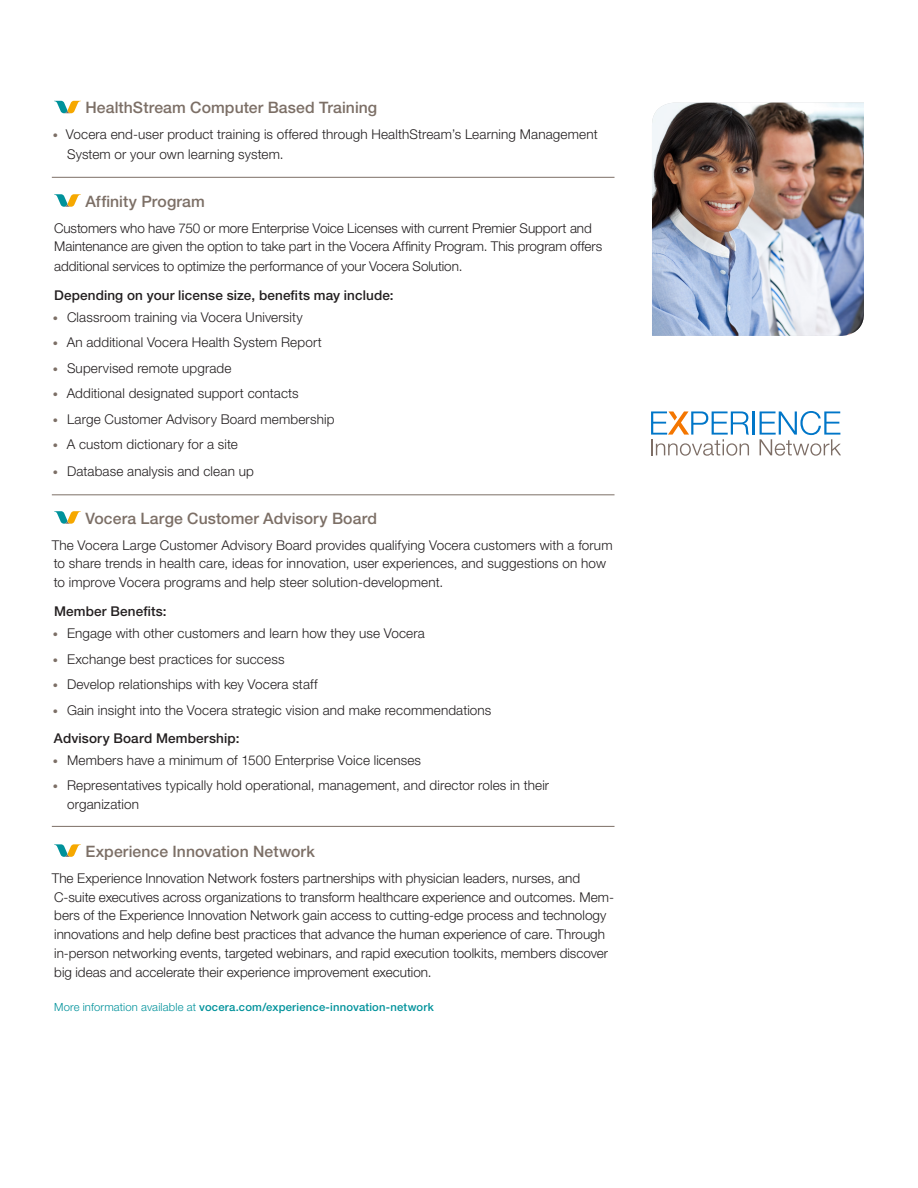
<style>
.page{position:relative;width:918px;height:1188px;background:#fff}
.page>*{position:absolute;margin:0;border:0;box-sizing:border-box;transform-origin:0 0}
.t1{font:500 15.75px "Helvetica Neue LT Std";letter-spacing:.005em;color:#7c6f66}
.t2{font:300 13.5px/18.8px "Helvetica Neue LT Std";letter-spacing:.005em;color:#231f20}
.t3{font:500 13.5px "Helvetica Neue LT Std";letter-spacing:.01em;color:#231f20}
.t4{font:500 11.25px "Helvetica Neue LT Std";letter-spacing:.02em;color:#00929b}
.s1{font-size:10.5px;color:#7c6f66}
.s2{font-weight:300}
</style>
<div class="page">
<svg style="left:54px;top:101px;width:27px;height:12px"></svg>
<svg style="left:54px;top:194px;width:27px;height:13px"></svg>
<svg style="left:54px;top:511px;width:27px;height:13px"></svg>
<svg style="left:54px;top:844px;width:27px;height:13px"></svg>
<hr style="left:52px;top:495px;width:563px;height:1px;background:#7c6f66">
<hr style="left:52px;top:177px;width:563px;height:1px;background:#7c6f66">
<hr style="left:52px;top:826px;width:563px;height:1px;background:#7c6f66">
<img style="left:652px;top:103px;width:212px;height:233px">
<hr style="left:753px;top:411px;width:2px;height:24px;background:#0076c8">
<svg style="left:651px;top:411px;width:98px;height:45px"></svg>
<svg style="left:760px;top:411px;width:81px;height:45px"></svg>
<p class="t1" style="left:85px;top:98px;width:293px">HealthStream Computer Based Training</p>
<p class="t2" style="left:67px;top:124px;width:532px;line-height:19.5px;text-indent:-14px"><span class="s1">•</span> Vocera end-user product training is offered through HealthStream’s Learning Management<br>System or your own learning system.</p>
<p class="t1" style="left:85px;top:192px;width:121px">Affinity Program</p>
<p class="t2" style="left:54px;top:218px;width:550px;line-height:19.2px">Customers who have 750 or more Enterprise Voice Licenses with current Premier Support and<br>Maintenance are given the option to take part in the Vocera Affinity Program. This program offers additional services to optimize the performance of your Vocera Solution.</p>
<p class="t3" style="left:54px;top:287px;width:341px">Depending on your license size, benefits may include:</p>
<p class="t2" style="left:53px;top:307px;width:252px"><span class="s1">•</span> Classroom training via Vocera University</p>
<p class="t2" style="left:53px;top:333px;width:271px"><span class="s1">•</span> An additional Vocera Health System Report</p>
<p class="t2" style="left:53px;top:358px;width:180px"><span class="s1">•</span> Supervised remote upgrade</p>
<p class="t2" style="left:53px;top:384px;width:247px"><span class="s1">•</span> Additional designated support contacts</p>
<p class="t2" style="left:53px;top:409px;width:283px"><span class="s1">•</span> Large Customer Advisory Board membership</p>
<p class="t2" style="left:53px;top:435px;width:187px"><span class="s1">•</span> A custom dictionary for a site</p>
<p class="t2" style="left:53px;top:461px;width:203px"><span class="s1">•</span> Database analysis and clean up</p>
<p class="t1" style="left:85px;top:509px;width:293px">Vocera Large Customer Advisory Board</p>
<p class="t2" style="left:52px;top:535px;width:562px">The Vocera Large Customer Advisory Board provides qualifying Vocera customers with a forum to share trends in health care, ideas for innovation, user experiences, and suggestions on how to improve Vocera programs and help steer solution-development.</p>
<p class="t3" style="left:54px;top:604px;width:114px">Member Benefits:</p>
<p class="t2" style="left:53px;top:624px;width:373px"><span class="s1">•</span> Engage with other customers and learn how they use Vocera</p>
<p class="t2" style="left:53px;top:649px;width:233px"><span class="s1">•</span> Exchange best practices for success</p>
<p class="t2" style="left:53px;top:675px;width:266px"><span class="s1">•</span> Develop relationships with key Vocera staff</p>
<p class="t2" style="left:53px;top:700px;width:440px"><span class="s1">•</span> Gain insight into the Vocera strategic vision and make recommendations</p>
<p class="t3" style="left:54px;top:730px;width:187px">Advisory Board Membership:</p>
<p class="t2" style="left:53px;top:750px;width:370px"><span class="s1">•</span> Members have a minimum of 1500 Enterprise Voice licenses</p>
<p class="t2" style="left:67px;top:776px;width:484px;text-indent:-14px"><span class="s1">•</span> Representatives typically hold operational, management, and director roles in their organization</p>
<p class="t1" style="left:85px;top:842px;width:231px">Experience Innovation Network</p>
<p class="t2" style="left:52px;top:868px;width:564px">The Experience Innovation Network fosters partnerships with physician leaders, nurses, and C-suite executives across organizations to transform healthcare experience and outcomes. Mem&shy;bers of the Experience Innovation Network gain access to cutting-edge process and technology innovations and help define best practices that advance the human experience of care. Through in-person networking events, targeted webinars, and rapid execution toolkits, members discover big ideas and accelerate their experience improvement execution.</p>
<p class="t4" style="left:54px;top:1000px;width:381px"><span class="s2">More information available at</span> vocera.com/experience-innovation-network</p>
</div>
